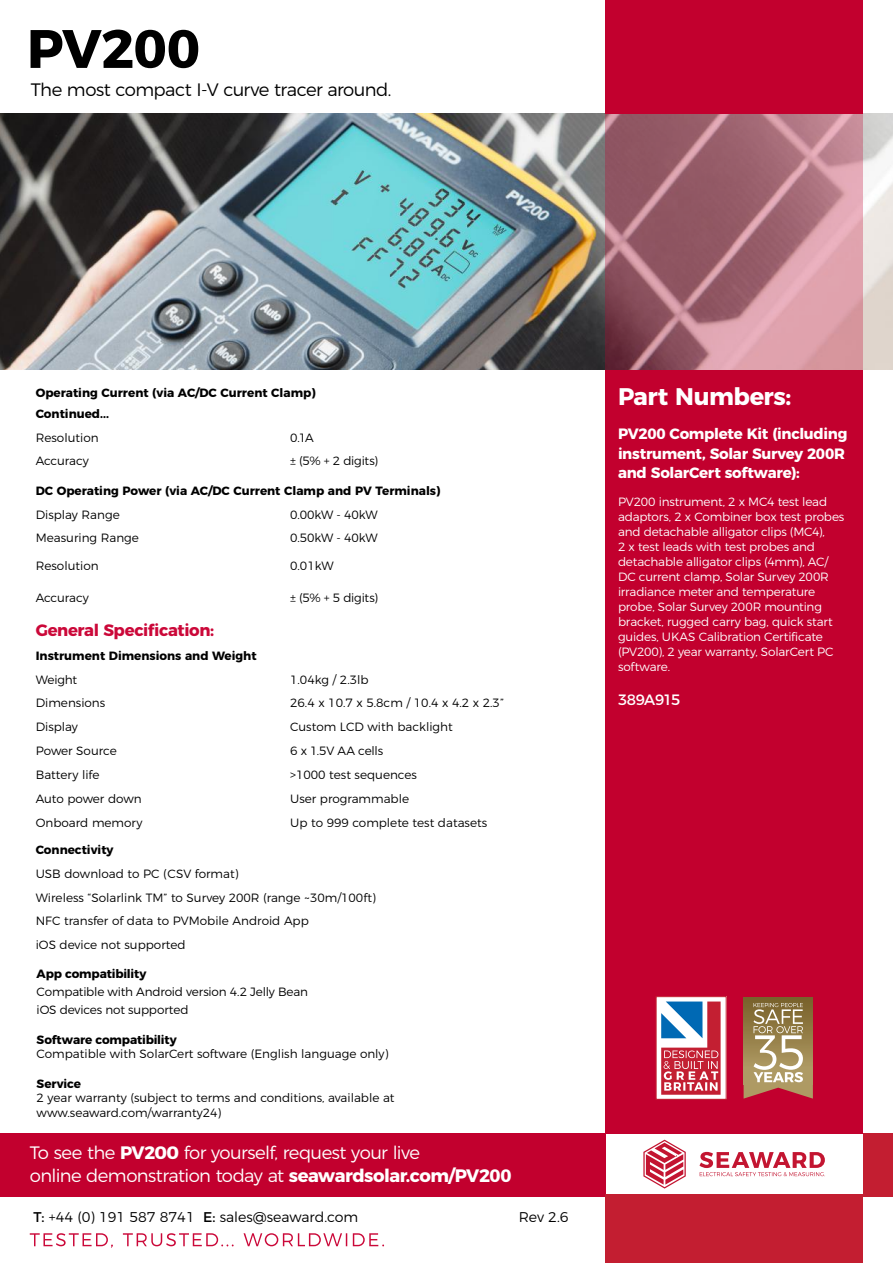
<style>
.page{position:relative;width:893px;height:1263px;background:#fff}
.page>*{position:absolute;margin:0;border:0;box-sizing:border-box;transform-origin:0 0}
.t1{font:700 54px "Montserrat";color:#000}
.t2{font:700 24px "Montserrat";letter-spacing:-.02em;color:#fff}
.t3{font:300 18px/22.5px "Montserrat";letter-spacing:-.03em;color:#fff}
.t4{font:300 18px "Montserrat";letter-spacing:-.03em;color:#000}
.t5{font:700 16.5px "Montserrat";letter-spacing:-.025em;color:#cb0839}
.t6{font:700 15px/19.5px "Montserrat";letter-spacing:-.02em;color:#fff}
.t7{font:15px "Montserrat";letter-spacing:-.04em;color:#fff}
.t8{font:300 14.1px "Montserrat";color:#000}
.t9{font:300 12px/23.5px "Montserrat";color:#000}
.t10{font:300 12px/15px "Montserrat";letter-spacing:-.015em;color:#fff}
.t11{font:700 12px/21px "Montserrat";color:#000}
.s1{font-weight:700}
.s2{font-weight:400}
</style>
<div class="page">
<div style="left:605px;top:370px;width:258px;height:763px;background:#c2002e"></div>
<img style="left:0;top:114px;width:893px;height:256px">
<div style="left:0;top:1133px;width:605px;height:63px;background:#c2002e"></div>
<div style="left:863px;top:1133px;width:30px;height:63px;background:#c31e31"></div>
<div style="left:605px;top:1195px;width:258px;height:68px;background:#c31e31"></div>
<div style="left:605px;top:0;width:258px;height:114px;background:#c2002e"></div>
<svg style="left:605px;top:114px;width:258px;height:256px;background:#af7581"></svg>
<svg style="left:643px;top:1140px;width:43px;height:48px"></svg>
<svg style="left:699px;top:1152px;width:126px;height:24px"></svg>
<svg style="left:744px;top:997px;width:69px;height:101px;background:#ac926a"></svg>
<div style="left:656px;top:996px;width:70px;height:103px;background:#fff"></div>
<div style="left:656px;top:996px;width:71px;height:104px;border:1px solid #c31f32"></div>
<svg style="left:661px;top:1001px;width:60px;height:94px"></svg>
<svg style="left:30px;top:1233px;width:354px;height:14px"></svg>
<h1 class="t1" style="left:27px;top:4px;width:175px">PV200</h1>
<h3 class="t4" style="left:31px;top:76px;width:362px">The most compact I-V curve tracer around.</h3>
<p class="t11" style="left:36px;top:381px;width:281px">Operating Current (via AC/DC Current Clamp)<br>Continued...</p>
<p class="t9" style="left:36px;top:425px;width:64px">Resolution</p>
<p class="t9" style="left:290px;top:425px;width:25px">0.1A</p>
<p class="t9" style="left:36px;top:448px;width:55px">Accuracy</p>
<p class="t9" style="left:290px;top:448px;width:89px">± (5% + 2 digits)</p>
<p class="t11" style="left:36px;top:479px;width:406px">DC Operating Power (via AC/DC Current Clamp and PV Terminals)</p>
<p class="t9" style="left:36px;top:501px;width:86px">Display Range</p>
<p class="t9" style="left:290px;top:501px;width:89px">0.00kW - 40kW</p>
<p class="t9" style="left:36px;top:525px;width:105px">Measuring Range</p>
<p class="t9" style="left:290px;top:525px;width:89px">0.50kW - 40kW</p>
<p class="t9" style="left:36px;top:553px;width:64px">Resolution</p>
<p class="t9" style="left:290px;top:553px;width:45px">0.01kW</p>
<p class="t9" style="left:36px;top:585px;width:55px">Accuracy</p>
<p class="t9" style="left:290px;top:585px;width:89px">± (5% + 5 digits)</p>
<h3 class="t5" style="left:36px;top:617px;width:180px">General Specification:</h3>
<p class="t11" style="left:36px;top:644px;width:222px">Instrument Dimensions and Weight</p>
<p class="t9" style="left:36px;top:667px;width:43px">Weight</p>
<p class="t9" style="left:290px;top:667px;width:80px">1.04kg / 2.3lb</p>
<p class="t9" style="left:36px;top:690px;width:71px">Dimensions</p>
<p class="t9" style="left:290px;top:690px;width:215px">26.4 x 10.7 x 5.8cm / 10.4 x 4.2 x 2.3”</p>
<p class="t9" style="left:36px;top:714px;width:44px">Display</p>
<p class="t9" style="left:290px;top:714px;width:164px">Custom LCD with backlight</p>
<p class="t9" style="left:36px;top:737px;width:82px">Power Source</p>
<p class="t9" style="left:290px;top:737px;width:95px">6 x 1.5V AA cells</p>
<p class="t9" style="left:36px;top:762px;width:65px">Battery life</p>
<p class="t9" style="left:290px;top:762px;width:128px">&gt;1000 test sequences</p>
<p class="t9" style="left:36px;top:786px;width:107px">Auto power down</p>
<p class="t9" style="left:290px;top:786px;width:120px">User programmable</p>
<p class="t9" style="left:36px;top:809px;width:108px">Onboard memory</p>
<p class="t9" style="left:290px;top:809px;width:199px">Up to 999 complete test datasets</p>
<p class="t11" style="left:36px;top:838px;width:79px">Connectivity</p>
<p class="t9" style="left:36px;top:861px;width:342px">USB download to PC (CSV format)<br>Wireless “Solarlink TM” to Survey 200R (range ~30m/100ft)<br>NFC transfer of data to PVMobile Android App<br>iOS device not supported</p>
<p class="t11" style="left:37px;top:962px;width:111px">App compatibility</p>
<p class="t9" style="left:37px;top:981px;width:273px;line-height:18px">Compatible with Android version 4.2 Jelly Bean iOS devices not supported</p>
<p class="t11" style="left:37px;top:1028px;width:142px">Software compatibility</p>
<p class="t9" style="left:37px;top:1041px;width:353px">Compatible with SolarCert software (English language only)</p>
<p class="t11" style="left:37px;top:1072px;width:46px">Service</p>
<p class="t9" style="left:37px;top:1090px;width:359px;line-height:14.4px">2 year warranty (subject to terms and conditions, available at www.seaward.com/warranty24)</p>
<h3 class="t3" style="left:30px;top:1140px;width:483px">To see the <span class="s1">PV200</span> for yourself, request your live<br>online demonstration today at <span class="s1">seawardsolar.com/PV200</span></h3>
<p class="t8" style="left:33px;top:1206px;width:326px"><span class="s2">T:</span> +44 (0) 191 587 8741 <span class="s2">E:</span> sales@seaward.com</p>
<p class="t8" style="left:519px;top:1205px;width:51px">Rev 2.6</p>
<h2 class="t2" style="left:618px;top:377px;width:175px">Part Numbers:</h2>
<p class="t6" style="left:618px;top:423px;width:231px">PV200 Complete Kit (including instrument, Solar Survey 200R and SolarCert software):</p>
<p class="t10" style="left:618px;top:493px;width:228px">PV200 instrument, 2 x MC4 test lead adaptors, 2 x Combiner box test probes and detachable alligator clips (MC4),<br>2 x test leads with test probes and detachable alligator clips (4mm), AC/ DC current clamp, Solar Survey 200R irradiance meter and temperature probe, Solar Survey 200R mounting bracket, rugged carry bag, quick start guides, UKAS Calibration Certificate (PV200), 2 year warranty, SolarCert PC software.</p>
<p class="t7" style="left:618px;top:688px;width:64px">389A915</p>
</div>
